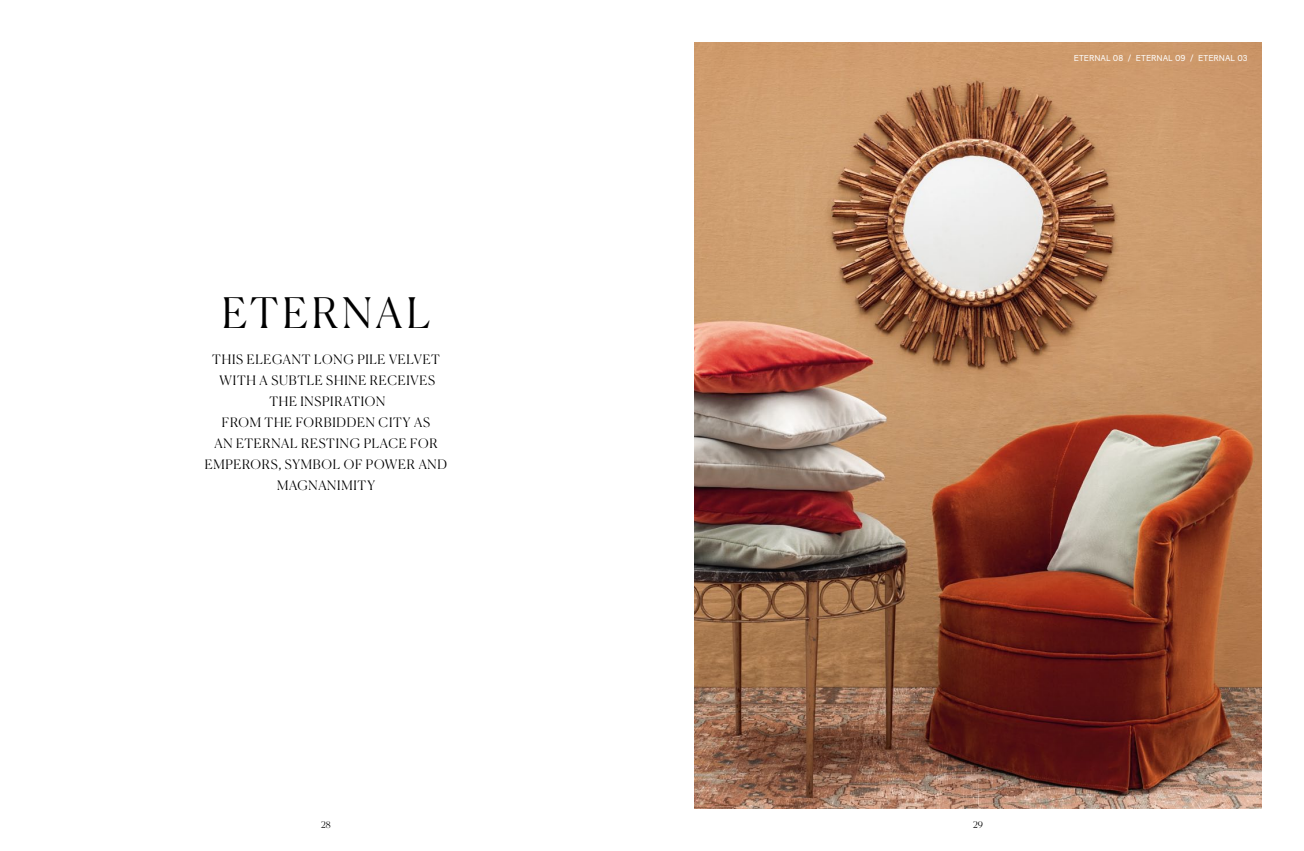
<style>
.page{position:relative;width:1304px;height:851px;background:#fff}
.page>*{position:absolute;margin:0;border:0;box-sizing:border-box;transform-origin:0 0}
.t1{font:300 42px "Canela";letter-spacing:.095em;color:#000}
.t2{font:300 13px/21px "Canela";letter-spacing:.06em;color:#000}
.t3{font:300 9px "Canela";color:#000}
.t4{font:8.5px "Baton Turbo";letter-spacing:.01em;color:#fff}
</style>
<div class="page">
<img style="left:694px;top:43px;width:567px;height:765px">
<h1 class="t1" style="left:222px;top:279px;width:210px">ETERNAL</h1>
<p class="t2" style="left:212px;top:347px;width:62px">THIS ELEGA</p>
<p class="t2" style="left:292px;top:347px;width:149px">NT LONG PILE VELVET</p>
<p class="t2" style="left:219px;top:368px;width:217px">WITH A SUBTLE SHINE RECEIVES</p>
<p class="t2" style="left:269px;top:389px;width:118px">THE INSPIRATION</p>
<p class="t2" style="left:222px;top:410px;width:84px">FROM THE FORB</p>
<p class="t2" style="left:332px;top:410px;width:99px">IDDEN CITY AS</p>
<p class="t2" style="left:214px;top:431px;width:215px">AN ETERNAL RESTING PLACE FOR</p>
<p class="t2" style="left:205px;top:452px;width:39px">EMPEROR</p>
<p class="t2" style="left:277px;top:452px;width:172px;text-indent:-6px">S, SYMBOL OF POWER AND<br>MAGNANIMITY</p>
<p class="t4" style="left:1074px;top:52px;width:176px">ETERNAL 08 / ETERNAL 09 / ETERNAL 03</p>
<p class="t3" style="left:321px;top:817px;width:11px">28</p>
<p class="t3" style="left:973px;top:817px;width:11px">29</p>
</div>
